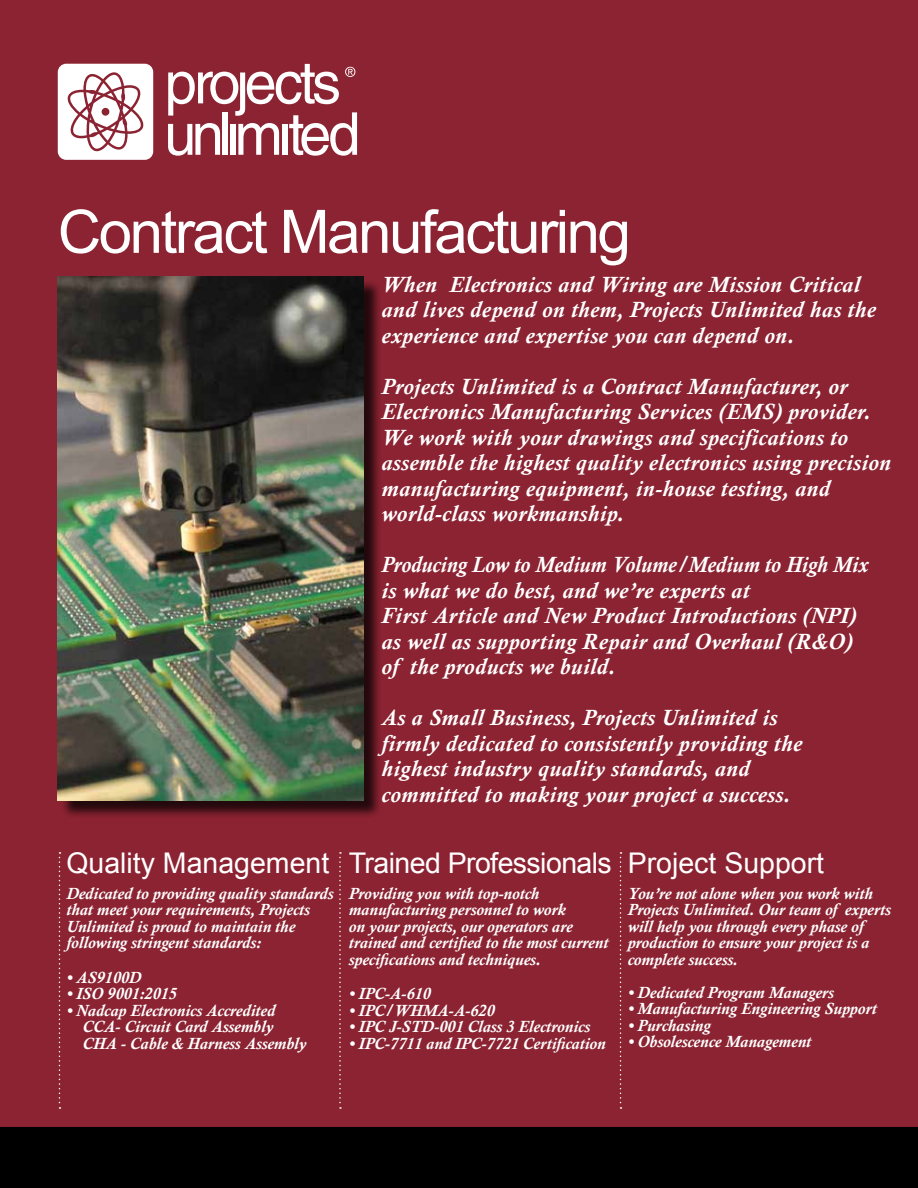
<style>
.page{position:relative;width:918px;height:1188px;background:#fff}
.page>*{position:absolute;margin:0;border:0;box-sizing:border-box;transform-origin:0 0}
.t1{font:60px "Arial";letter-spacing:-.04em;color:#fff}
.t2{font:28.5px "Arial";color:#fff}
.t3{font:28.5px "Arial";letter-spacing:-.02em;color:#fff}
.t4{font:italic 700 22.5px/25.5px "Calisto";letter-spacing:.02em;color:#fff}
.t5{font:italic 700 22.5px/25.5px "Calisto";letter-spacing:.02em;color:#fff;scale:.94 1}
.t6{font:italic 700 16.5px/16.5px "Calisto";color:#fff}
</style>
<div class="page">
<div style="left:0;top:0;width:918px;height:1127px;background:#8c2332"></div>
<div style="left:60px;top:279px;width:322px;height:540px;background:#000;opacity:.75"></div>
<img style="left:58px;top:276px;width:305px;height:524px">
<svg style="left:339px;top:852px;width:2px;height:257px"></svg>
<svg style="left:620px;top:852px;width:2px;height:257px"></svg>
<svg style="left:59px;top:852px;width:1px;height:257px"></svg>
<div style="left:0;top:1127px;width:918px;height:61px;background:#000"></div>
<svg style="left:168px;top:64px;width:189px;height:92px"></svg>
<svg style="left:58px;top:64px;width:95px;height:96px"></svg>
<h1 class="t1" style="left:58px;top:192px;width:575px">Contract Manufacturing</h1>
<h3 class="t4" style="left:382px;top:272px;width:496px">When Electronics and Wiring are Mission Critical and lives depend on them, Projects Unlimited has the experience and expertise you can depend on.</h3>
<p class="t4" style="left:382px;top:374px;width:511px">Projects Unlimited is a Contract Manufacturer, or Electronics Manufacturing Services (EMS) provider.<br>We work with your drawings and specifications to assemble the highest quality electronics using precision manufacturing equipment, in-house testing, and world-class workmanship.</p>
<h3 class="t5" style="left:382px;top:552px;width:519px">Producing Low to Medium Volume/Medium to High Mix is what we do best, and we’re experts at<br>First Article and New Product Introductions (NPI) as well as supporting Repair and Overhaul (R&amp;O) of the products we build.</h3>
<h3 class="t4" style="left:382px;top:705px;width:422px">As a Small Business, Projects Unlimited is firmly dedicated to consistently providing the highest industry quality standards, and committed to making your project a success.</h3>
<h2 class="t2" style="left:66px;top:845px;width:264px">Quality Management</h2>
<p class="t6" style="left:66px;top:885px;width:269px">Dedicated to providing quality standards that meet your requirements, Projects Unlimited is proud to maintain the following stringent standards:</p>
<p class="t6" style="left:66px;top:969px;width:76px">• AS9100D</p>
<p class="t6" style="left:66px;top:986px;width:112px">• ISO 9001:2015</p>
<p class="t6" style="left:83px;top:1002px;width:225px;text-indent:-16px">• Nadcap Electronics Accredited<br>CCA- Circuit Card Assembly<br>CHA - Cable &amp; Harness Assembly</p>
<h2 class="t3" style="left:349px;top:845px;width:265px">Trained Professionals</h2>
<p class="t6" style="left:349px;top:885px;width:261px">Providing you with top-notch manufacturing personnel to work<br>on your projects, our operators are trained and certified to the most current specifications and techniques.</p>
<p class="t6" style="left:349px;top:986px;width:83px">• IPC-A-610</p>
<p class="t6" style="left:349px;top:1002px;width:147px">• IPC/WHMA-A-620</p>
<p class="t6" style="left:349px;top:1019px;width:243px">• IPC J-STD-001 Class 3 Electronics</p>
<p class="t6" style="left:349px;top:1035px;width:258px">• IPC-7711 and IPC-7721 Certification</p>
<h2 class="t2" style="left:628px;top:845px;width:198px">Project Support</h2>
<p class="t6" style="left:628px;top:885px;width:265px">You’re not alone when you work with Projects Unlimited. Our team of experts will help you through every phase of production to ensure your project is a complete success.</p>
<p class="t6" style="left:628px;top:984px;width:208px">• Dedicated Program Managers</p>
<p class="t6" style="left:628px;top:1001px;width:251px">• Manufacturing Engineering Support</p>
<p class="t6" style="left:628px;top:1017px;width:84px">• Purchasing</p>
<p class="t6" style="left:628px;top:1034px;width:185px">• Obsolescence Management</p>
</div>
